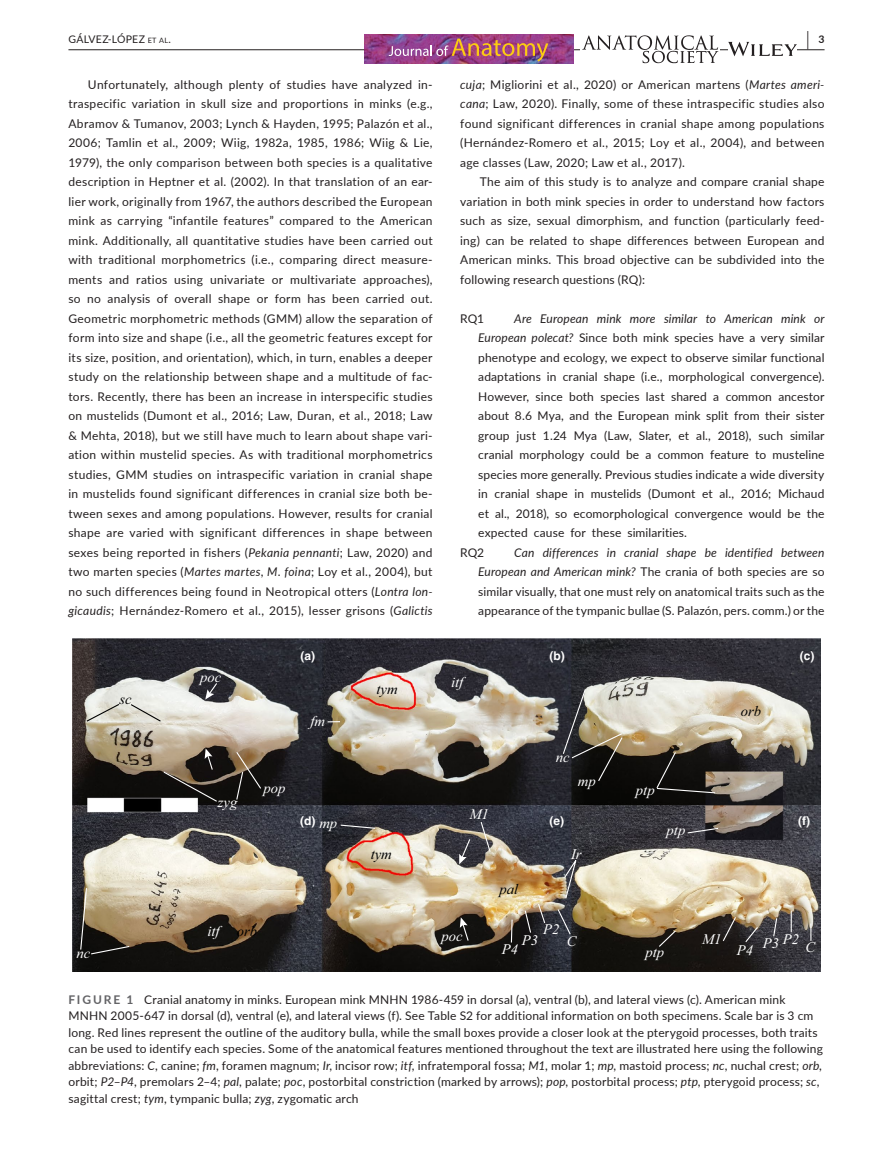
<style>
.page{position:relative;width:893px;height:1174px;background:#fff}
.page>*{position:absolute;margin:0;border:0;box-sizing:border-box;transform-origin:0 0}
.t1{font:700 19.5px "Lato";color:#231f20;scale:.43 1}
.t2{font:italic 14.7px "Times New Roman";color:#fff}
.t3{font:italic 14.7px "Times New Roman";color:#000}
.t4{font:12px/19.5px "Lato";letter-spacing:.01em;color:#231f20;text-align:justify}
.t5{font:italic 12px "Lato";letter-spacing:.01em;color:#231f20}
.t6{font:700 12px "Helvetica";color:#fff}
.t7{font:10.5px "Lato";letter-spacing:.025em;color:#231f20}
.s1{font-size:7.35px}
.s2{font-style:italic}
.s3{color:#000}
.s4{font-weight:700;color:#636366}
</style>
<div class="page">
<hr style="left:68px;top:49px;width:756px;height:1px;background:#231f20">
<img style="left:364px;top:34px;width:209px;height:30px">
<img style="left:389px;top:39px;width:159px;height:22px">
<img style="left:581px;top:35px;width:139px;height:29px">
<svg style="left:728px;top:42px;width:69px;height:14px"></svg>
<img style="left:72px;top:638px;width:749px;height:333px">
<img style="left:235px;top:688px;width:577px;height:260px">
<svg style="left:205px;top:682px;width:13px;height:17px"></svg>
<svg style="left:205px;top:748px;width:9px;height:2px"></svg>
<img style="left:80px;top:750px;width:657px;height:200px">
<svg style="left:328px;top:721px;width:12px;height:1px"></svg>
<svg style="left:85px;top:703px;width:77px;height:19px"></svg>
<svg style="left:686px;top:827px;width:33px;height:7px"></svg>
<svg style="left:90px;top:945px;width:40px;height:10px"></svg>
<p class="t7" style="left:68px;top:33px;width:104px">GÁLVEZ- LÓPEZ <span class="s1">Et aL</span>.</p>
<h1 class="t1" style="left:807px;top:31px;width:43px">| <sup>3</sup></h1>
<p class="t4" style="left:68px;top:74px;width:366px;text-indent:20px">Unfortunately, although plenty of studies have analyzed in&shy;traspecific variation in skull size and proportions in minks (e.g., Abramov &amp; Tumanov, 2003; Lynch &amp; Hayden, 1995; Palazón et al., 2006; Tamlin et al., 2009; Wiig, 1982a, 1985, 1986; Wiig &amp; Lie, 1979), the only comparison between both species is a qualitative description in Heptner et al. (2002). In that translation of an ear&shy;lier work, originally from 1967, the authors described the European mink as carrying “infantile features” compared to the American mink. Additionally, all quantitative studies have been carried out with traditional morphometrics (i.e., comparing direct measure&shy;ments and ratios using univariate or multivariate approaches), so no analysis of overall shape or form has been carried out.<br>Geometric morphometric methods (GMM) allow the separation of form into size and shape (i.e., all the geometric features except for its size, position, and orientation), which, in turn, enables a deeper study on the relationship between shape and a multitude of fac&shy;tors. Recently, there has been an increase in interspecific studies on mustelids (Dumont et al., 2016; Law, Duran, et al., 2018; Law &amp; Mehta, 2018), but we still have much to learn about shape vari&shy;ation within mustelid species. As with traditional morphometrics studies, GMM studies on intraspecific variation in cranial shape in mustelids found significant differences in cranial size both be&shy;tween sexes and among populations. However, results for cranial shape are varied with significant differences in shape between sexes being reported in fishers (<span class="s2">Pekania pennanti</span>; Law, 2020) and two marten species (<span class="s2">Martes martes</span>, <span class="s2">M</span>. <span class="s2">foina</span>; Loy et al., 2004), but no such differences being found in Neotropical otters (<span class="s2">Lontra lon&shy;gicaudis</span>; Hernández- Romero et al., 2015), lesser grisons (<span class="s2">Galictis</span></p>
<p class="t4" style="left:460px;top:74px;width:366px"><span class="s2">cuja</span>; Migliorini et al., 2020) or American martens (<span class="s2">Martes ameri&shy;cana</span>; Law, 2020). Finally, some of these intraspecific studies also found significant differences in cranial shape among populations (Hernández- Romero et al., 2015; Loy et al., 2004), and between age classes (Law, 2020; Law et al., 2017).</p>
<p class="t4" style="left:460px;top:171px;width:366px;text-indent:20px">The aim of this study is to analyze and compare cranial shape variation in both mink species in order to understand how factors such as size, sexual dimorphism, and function (particularly feed&shy;ing) can be related to shape differences between European and American minks. This broad objective can be subdivided into the following research questions (RQ):</p>
<p class="t4" style="left:460px;top:308px;width:25px">RQ1</p>
<p class="t5" style="left:514px;top:313px;width:312px">Are European mink more similar to American mink or</p>
<p class="t4" style="left:478px;top:327px;width:348px"><span class="s2">European polecat?</span> Since both mink species have a very similar</p>
<p class="t4" style="left:478px;top:347px;width:348px">phenotype and ecology, we expect to observe similar functional</p>
<p class="t4" style="left:478px;top:366px;width:348px">adaptations in cranial shape (i.e., morphological convergence).</p>
<p class="t4" style="left:478px;top:386px;width:348px">However, since both species last shared a common ancestor</p>
<p class="t4" style="left:478px;top:405px;width:348px">about 8.6 Mya, and the European mink split from their sister</p>
<p class="t4" style="left:478px;top:425px;width:348px">group just 1.24 Mya (Law, Slater, et al., 2018), such similar</p>
<p class="t4" style="left:478px;top:444px;width:348px">cranial morphology could be a common feature to musteline</p>
<p class="t4" style="left:478px;top:464px;width:348px">species more generally. Previous studies indicate a wide diversity</p>
<p class="t4" style="left:478px;top:483px;width:348px">in cranial shape in mustelids (Dumont et al., 2016; Michaud</p>
<p class="t4" style="left:478px;top:503px;width:348px">et al., 2018), so ecomorphological convergence would be the</p>
<p class="t4" style="left:478px;top:522px;width:210px">expected cause for these similarities.</p>
<p class="t4" style="left:460px;top:542px;width:25px">RQ2</p>
<p class="t4" style="left:478px;top:542px;width:348px;text-indent:36px"><span class="s2">Can differences in cranial shape be identified between European and American mink?</span> The crania of both species are so similar visually, that one must rely on anatomical traits such as the appearance of the tympanic bullae (S. Palazón, pers. comm.) or the</p>
<p class="t3" style="left:119px;top:694px;width:14px">sc</p>
<p class="t2" style="left:76px;top:947px;width:15px">nc</p>
<p class="t6" style="left:301px;top:651px;width:16px">(a)</p>
<p class="t6" style="left:549px;top:651px;width:17px">(b)</p>
<p class="t6" style="left:800px;top:651px;width:16px">(c)</p>
<p class="t2" style="left:200px;top:671px;width:23px">poc</p>
<p class="t3" style="left:377px;top:683px;width:23px">tym</p>
<p class="t2" style="left:451px;top:677px;width:14px">itf</p>
<p class="t2" style="left:311px;top:715px;width:16px">fm</p>
<p class="t3" style="left:741px;top:705px;width:22px">orb</p>
<p class="t2" style="left:556px;top:752px;width:15px">nc</p>
<p class="t2" style="left:263px;top:783px;width:23px">pop</p>
<p class="t2" style="left:578px;top:775px;width:19px">mp</p>
<p class="t2" style="left:636px;top:784px;width:20px">ptp</p>
<p class="t2" style="left:218px;top:796px;width:21px">zyg</p>
<p class="t2" style="left:469px;top:808px;width:21px">M1</p>
<p class="t6" style="left:300px;top:816px;width:17px">(d)</p>
<p class="t6" style="left:549px;top:816px;width:16px">(e)</p>
<p class="t6" style="left:798px;top:816px;width:13px">(f)</p>
<p class="t2" style="left:319px;top:818px;width:19px">mp</p>
<p class="t2" style="left:667px;top:825px;width:20px">ptp</p>
<p class="t3" style="left:371px;top:848px;width:23px">tym</p>
<p class="t2" style="left:571px;top:848px;width:12px">Ir</p>
<p class="t3" style="left:499px;top:883px;width:20px">pal</p>
<p class="t2" style="left:207px;top:926px;width:51px">itf <span class="s3">orb</span></p>
<p class="t2" style="left:442px;top:930px;width:23px">poc</p>
<p class="t2" style="left:543px;top:923px;width:18px">P2</p>
<p class="t2" style="left:522px;top:934px;width:18px">P3</p>
<p class="t2" style="left:502px;top:943px;width:18px">P4</p>
<p class="t2" style="left:702px;top:933px;width:21px">M1</p>
<p class="t2" style="left:763px;top:937px;width:18px">P3</p>
<p class="t2" style="left:567px;top:936px;width:11px">C</p>
<p class="t2" style="left:783px;top:933px;width:18px">P2</p>
<p class="t2" style="left:737px;top:944px;width:18px">P4</p>
<p class="t2" style="left:805px;top:942px;width:11px">C</p>
<p class="t2" style="left:646px;top:946px;width:20px">ptp</p>
<p class="t4" style="left:68px;top:990px;width:756px;line-height:16.5px;text-align:left"><span class="s4">FIGURE 1</span> Cranial anatomy in minks. European mink MNHN 1986- 459 in dorsal (a), ventral (b), and lateral views (c). American mink MNHN 2005- 647 in dorsal (d), ventral (e), and lateral views (f). See Table S2 for additional information on both specimens. Scale bar is 3 cm long. Red lines represent the outline of the auditory bulla, while the small boxes provide a closer look at the pterygoid processes, both traits can be used to identify each species. Some of the anatomical features mentioned throughout the text are illustrated here using the following abbreviations: <span class="s2">C</span>, canine; <span class="s2">fm</span>, foramen magnum; <span class="s2">Ir</span>, incisor row; <span class="s2">itf</span>, infratemporal fossa; <span class="s2">M1</span>, molar 1; <span class="s2">mp</span>, mastoid process; <span class="s2">nc</span>, nuchal crest; <span class="s2">orb</span>, orbit; <span class="s2">P2</span>– <span class="s2">P4</span>, premolars 2– 4; <span class="s2">pal</span>, palate; <span class="s2">poc</span>, postorbital constriction (marked by arrows); <span class="s2">pop</span>, postorbital process; <span class="s2">ptp</span>, pterygoid process; <span class="s2">sc</span>, sagittal crest; <span class="s2">tym</span>, tympanic bulla; <span class="s2">zyg</span>, zygomatic arch</p>
</div>
